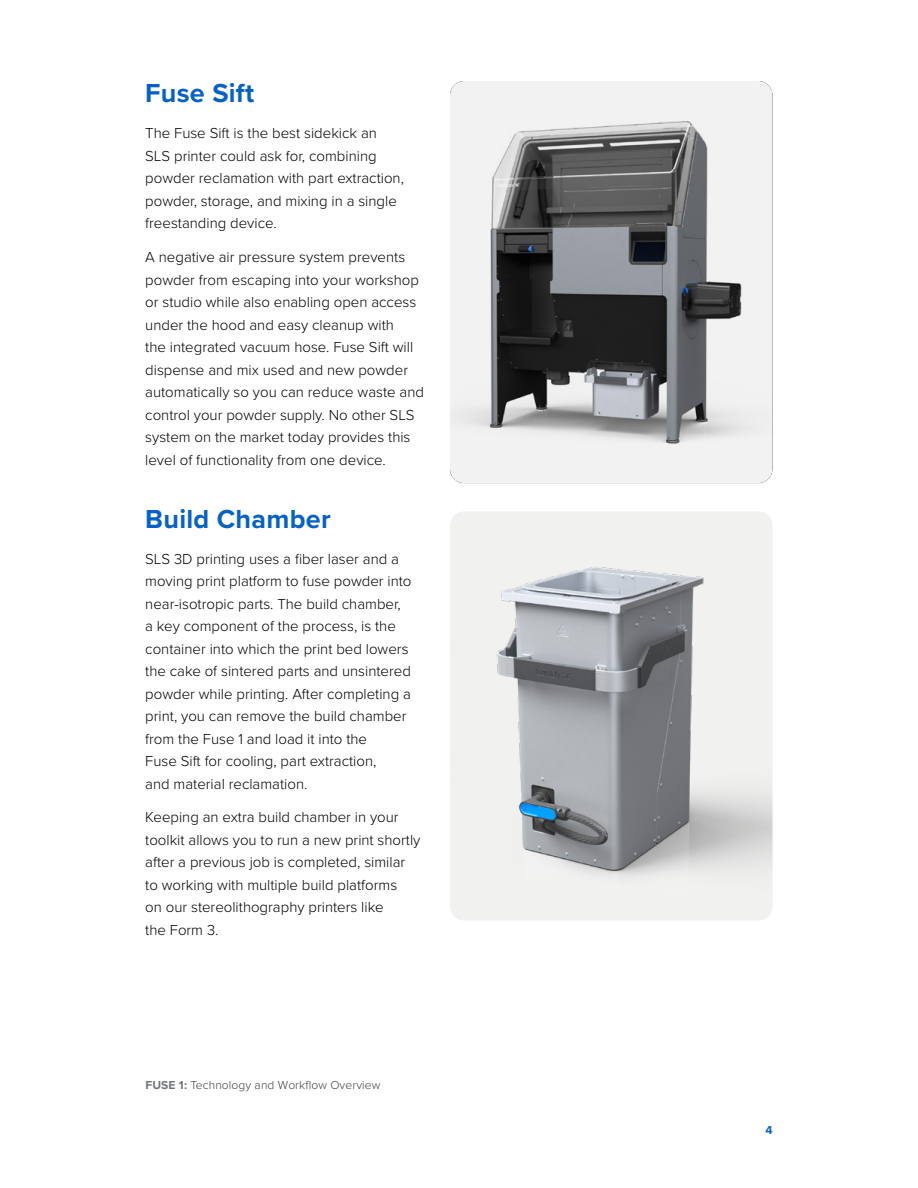
<style>
.page{position:relative;width:918px;height:1188px;background:#fff}
.page>*{position:absolute;margin:0;border:0;box-sizing:border-box;transform-origin:0 0}
.t1{font:700 27px "Proxima Nova";letter-spacing:.01em;color:#0762c8}
.t2{font:300 15px/22.5px "Proxima Nova";color:#000}
.t3{font:300 12px "Proxima Nova";letter-spacing:.01em;color:#414042}
.t4{font:700 12px "Proxima Nova";color:#0762c8}
.s1{font-weight:700;color:#727579}
</style>
<div class="page">
<img style="left:450px;top:81px;width:322px;height:402px">
<img style="left:450px;top:512px;width:322px;height:408px">
<h1 class="t1" style="left:145px;top:73px;width:110px">Fuse Sift</h1>
<p class="t2" style="left:145px;top:121px;width:260px">The Fuse Sift is the best sidekick an SLS printer could ask for, combining powder reclamation with part extraction, powder, storage, and mixing in a single freestanding device.</p>
<p class="t2" style="left:145px;top:245px;width:280px">A negative air pressure system prevents powder from escaping into your workshop or studio while also enabling open access under the hood and easy cleanup with<br>the integrated vacuum hose. Fuse Sift will dispense and mix used and new powder automatically so you can reduce waste and control your powder supply. No other SLS system on the market today provides this level of functionality from one device.</p>
<h1 class="t1" style="left:145px;top:498px;width:187px">Build Chamber</h1>
<p class="t2" style="left:145px;top:547px;width:268px">SLS 3D printing uses a fiber laser and a moving print platform to fuse powder into near-isotropic parts. The build chamber, a key component of the process, is the container into which the print bed lowers the cake of sintered parts and unsintered powder while printing. After completing a print, you can remove the build chamber from the Fuse 1 and load it into the<br>Fuse Sift for cooling, part extraction,<br>and material reclamation.</p>
<p class="t2" style="left:145px;top:805px;width:277px">Keeping an extra build chamber in your toolkit allows you to run a new print shortly after a previous job is completed, similar to working with multiple build platforms<br>on our stereolithography printers like<br>the Form 3.</p>
<p class="t3" style="left:146px;top:1076px;width:237px"><span class="s1">FUSE 1:</span> Technology and Workflow Overview</p>
<p class="t4" style="left:766px;top:1122px;width:9px">4</p>
</div>
